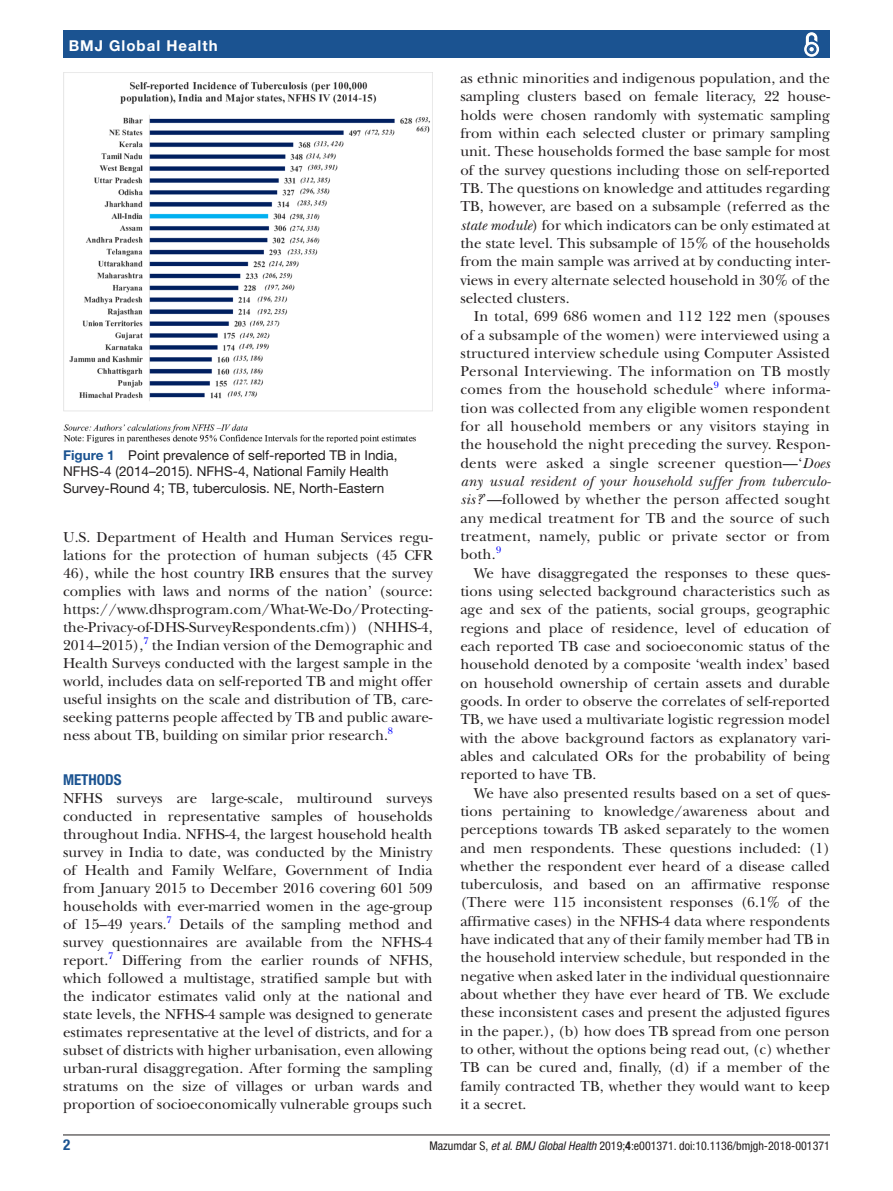
<style>
.page{position:relative;width:893px;height:1191px;background:#fff}
.page>*{position:absolute;margin:0;border:0;box-sizing:border-box;transform-origin:0 0}
.t1{font:15px/18.3px "New Baskerville";color:#231f20;text-align:justify}
.t2{font:700 15px "Helvetica Neue LT Std";letter-spacing:.065em;color:#fff}
.t3{font:700 condensed 15px "Helvetica Neue LT Std";color:#1b5391}
.t4{font:13.5px/16.2px "Helvetica Neue LT Std";color:#231f20}
.t5{font:condensed 12px "Helvetica Neue LT Std";color:#231f20}
.t6{font:9.9px "New Baskerville";color:#00f}
.s1{font-weight:700;color:#1b5391}
.s2{font-style:italic}
.s3{font-weight:700}
</style>
<div class="page">
<hr style="left:63px;top:1134px;width:767px;height:1px;background:#231f20">
<div style="left:63px;top:31px;width:767px;height:27px;background:#1b5391"></div>
<svg style="left:804px;top:32px;width:16px;height:25px"></svg>
<div style="left:808px;top:46px;width:7px;height:7px;border:1px solid #1b5391;border-radius:50%"></div>
<img style="left:63px;top:73px;width:370px;height:369px">
<p class="t2" style="left:69px;top:36px;width:150px">BMJ Global Health</p>
<p class="t4" style="left:63px;top:447px;width:336px"><span class="s1">Figure 1</span> Point prevalence of self-reported TB in India,<br>NFHS-4 (2014–2015). NFHS-4, National Family Health<br>Survey-Round 4; TB, tuberculosis. NE, North-Eastern</p>
<p class="t1" style="left:63px;top:528px;width:371px">U.S. Department of Health and Human Services regu&shy;lations for the protection of human subjects (45 CFR 46), while the host country IRB ensures that the survey complies with laws and norms of the nation’ (source: https://www.dhsprogram.com/What-We-Do/Protecting&shy;the-Privacy-of-DHS-SurveyRespondents.cfm)) (NHHS-4, 2014–2015),</p>
<p class="t6" style="left:143px;top:634px;width:7px">7</p>
<p class="t1" style="left:63px;top:636px;width:371px;text-indent:89px">the Indian version of the Demographic and Health Surveys conducted with the largest sample in the world, includes data on self-reported TB and might offer useful insights on the scale and distribution of TB, care&shy;seeking patterns people affected by TB and public aware&shy;ness about TB, building on similar prior research.</p>
<p class="t6" style="left:388px;top:724px;width:7px">8</p>
<p class="t3" style="left:63px;top:771px;width:60px">METHODS</p>
<p class="t1" style="left:63px;top:789px;width:371px">NFHS surveys are large-scale, multiround surveys conducted in representative samples of households throughout India. NFHS-4, the largest household health survey in India to date, was conducted by the Ministry of Health and Family Welfare, Government of India from January 2015 to December 2016 covering 601 509 households with ever-married women in the age-group of 15–49 years.</p>
<p class="t6" style="left:167px;top:913px;width:7px">7</p>
<p class="t1" style="left:63px;top:915px;width:371px;text-indent:117px">Details of the sampling method and survey questionnaires are available from the NFHS-4 report.</p>
<p class="t6" style="left:108px;top:949px;width:7px">7</p>
<p class="t1" style="left:63px;top:951px;width:371px;text-indent:59px">Differing from the earlier rounds of NFHS, which followed a multistage, stratified sample but with the indicator estimates valid only at the national and state levels, the NFHS-4 sample was designed to generate estimates representative at the level of districts, and for a subset of districts with higher urbanisation, even allowing urban-rural disaggregation. After forming the sampling stratums on the size of villages or urban wards and proportion of socioeconomically vulnerable groups such</p>
<p class="t1" style="left:460px;top:69px;width:371px">as ethnic minorities and indigenous population, and the sampling clusters based on female literacy, 22 house&shy;holds were chosen randomly with systematic sampling from within each selected cluster or primary sampling unit. These households formed the base sample for most of the survey questions including those on self-reported TB. The questions on knowledge and attitudes regarding TB, however, are based on a subsample (referred as the <span class="s2">state module</span>) for which indicators can be only estimated at the state level. This subsample of 15% of the households from the main sample was arrived at by conducting inter&shy;views in every alternate selected household in 30% of the selected clusters.</p>
<p class="t1" style="left:460px;top:307px;width:372px;text-indent:14px">In total, 699 686 women and 112 122 men (spouses of a subsample of the women) were interviewed using a structured interview schedule using Computer Assisted Personal Interviewing. The information on TB mostly comes from the household schedule<sup>9</sup> where informa&shy;tion was collected from any eligible women respondent for all household members or any visitors staying in the household the night preceding the survey. Respon&shy;dents were asked a single screener question—‘<span class="s2">Does any usual resident of your household suffer from tuberculo&shy;sis?</span>’—followed by whether the person affected sought any medical treatment for TB and the source of such treatment, namely, public or private sector or from both.<sup>9</sup></p>
<p class="t1" style="left:460px;top:564px;width:371px;text-indent:14px">We have disaggregated the responses to these ques&shy;tions using selected background characteristics such as age and sex of the patients, social groups, geographic regions and place of residence, level of education of each reported TB case and socioeconomic status of the household denoted by a composite ‘wealth index’ based on household ownership of certain assets and durable goods. In order to observe the correlates of self-reported TB, we have used a multivariate logistic regression model with the above background factors as explanatory vari&shy;ables and calculated ORs for the probability of being reported to have TB.</p>
<p class="t1" style="left:460px;top:783px;width:371px;text-indent:14px">We have also presented results based on a set of ques&shy;tions pertaining to knowledge/awareness about and perceptions towards TB asked separately to the women and men respondents. These questions included: (1) whether the respondent ever heard of a disease called tuberculosis, and based on an affirmative response (There were 115 inconsistent responses (6.1% of the affirmative cases) in the NFHS-4 data where respondents have indicated that any of their family member had TB in the household interview schedule, but responded in the negative when asked later in the individual questionnaire about whether they have ever heard of TB. We exclude these inconsistent cases and present the adjusted figures in the paper.), (b) how does TB spread from one person to other, without the options being read out, (c) whether TB can be cured and, finally, (d) if a member of the family contracted TB, whether they would want to keep it a secret.</p>
<p class="t3" style="left:63px;top:1135px;width:9px">2</p>
<p class="t5" style="left:429px;top:1138px;width:402px">Mazumdar S, <span class="s2">et al</span>. <span class="s2">BMJ Global Health</span> 2019;<span class="s3">4</span>:e001371. doi:10.1136/bmjgh-2018-001371</p>
</div>
